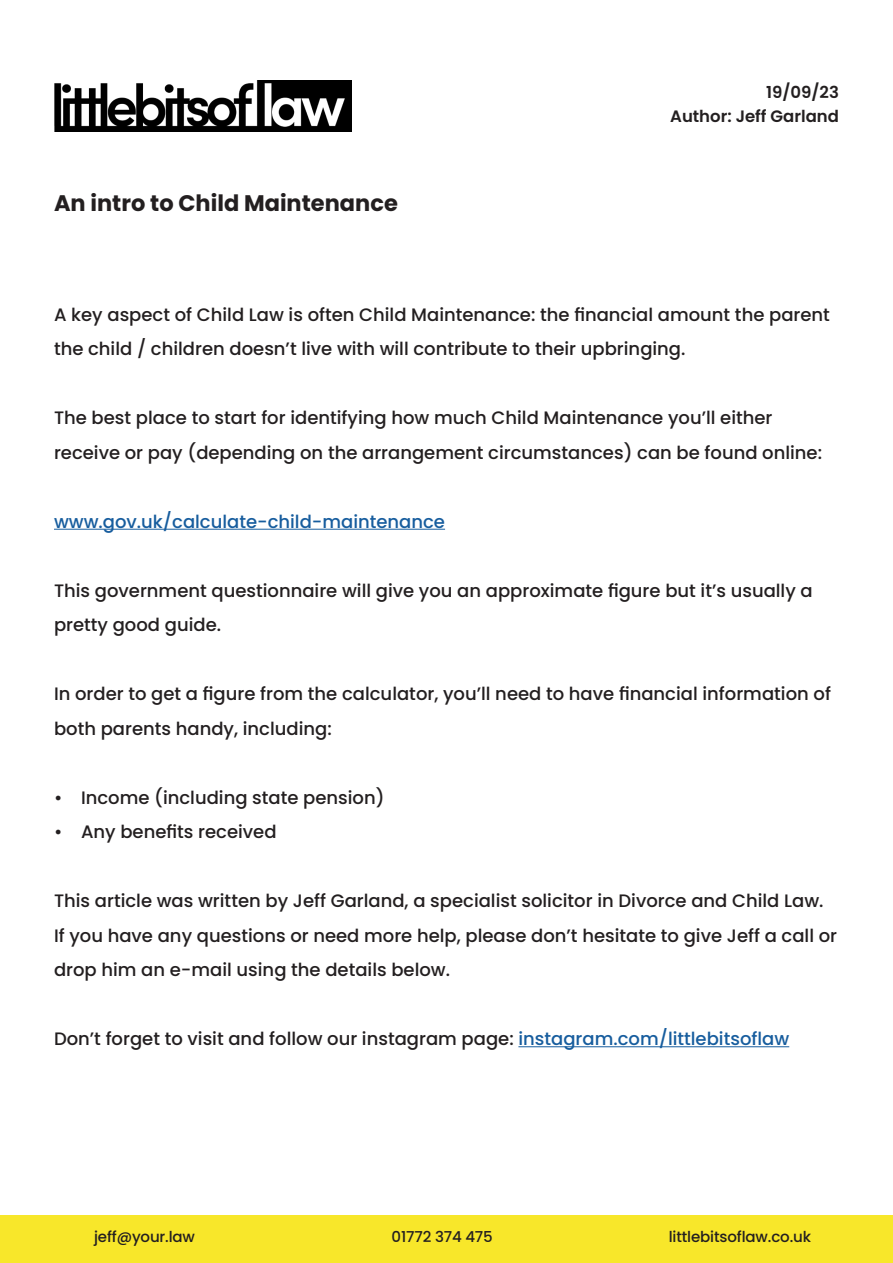
<style>
.page{position:relative;width:893px;height:1263px;background:#fff}
.page>*{position:absolute;margin:0;border:0;box-sizing:border-box;transform-origin:0 0}
.t1{font:700 22.5px "Poppins";color:#231f20}
.t2{font:500 18px/34.5px "Poppins";color:#231f20}
.t3{font:500 18px "Poppins";color:#175d9e}
.t4{font:600 16.5px "Poppins";color:#231f20}
.t5{font:500 15px "Poppins";letter-spacing:-.01em;color:#231f20}
.s1{color:#175d9e}
</style>
<div class="page">
<hr style="left:54px;top:529px;width:391px;height:1px;background:#175d9e">
<hr style="left:518px;top:1046px;width:271px;height:1px;background:#175d9e">
<div style="left:0;top:1215px;width:893px;height:48px;background:#f8e72a"></div>
<img style="left:54px;top:81px;width:298px;height:50px">
<p class="t1" style="left:54px;top:190px;width:345px">An intro to Child Maintenance</p>
<p class="t4" style="left:766px;top:83px;width:74px">19/09/23</p>
<p class="t4" style="left:670px;top:107px;width:170px">Author: Jeff Garland</p>
<p class="t2" style="left:54px;top:297px;width:777px">A key aspect of Child Law is often Child Maintenance: the financial amount the parent the child / children doesn’t live with will contribute to their upbringing.</p>
<p class="t2" style="left:54px;top:401px;width:720px">The best place to start for identifying how much Child Maintenance you’ll either</p>
<p class="t2" style="left:54px;top:435px;width:770px">receive or pay (depending on the arrangement circumstances) can be found online:</p>
<p class="t3" style="left:54px;top:511px;width:393px">www.gov.uk/calculate-child-maintenance</p>
<p class="t2" style="left:54px;top:573px;width:760px">This government questionnaire will give you an approximate figure but it’s usually a pretty good guide.</p>
<p class="t2" style="left:54px;top:677px;width:778px">In order to get a figure from the calculator, you’ll need to have financial information of both parents handy, including:</p>
<p class="t2" style="left:54px;top:780px;width:332px">• Income (including state pension)</p>
<p class="t2" style="left:54px;top:815px;width:224px">• Any benefits received</p>
<p class="t2" style="left:54px;top:884px;width:785px">This article was written by Jeff Garland, a specialist solicitor in Divorce and Child Law.<br>If you have any questions or need more help, please don’t hesitate to give Jeff a call or drop him an e-mail using the details below.</p>
<p class="t2" style="left:54px;top:1022px;width:737px">Don’t forget to visit and follow our instagram page: <span class="s1">instagram.com/littlebitsoflaw</span></p>
<p class="t5" style="left:94px;top:1228px;width:102px">jeff@your.law</p>
<p class="t5" style="left:392px;top:1228px;width:103px">01772 374 475</p>
<p class="t5" style="left:669px;top:1228px;width:144px">littlebitsoflaw.co.uk</p>
</div>
